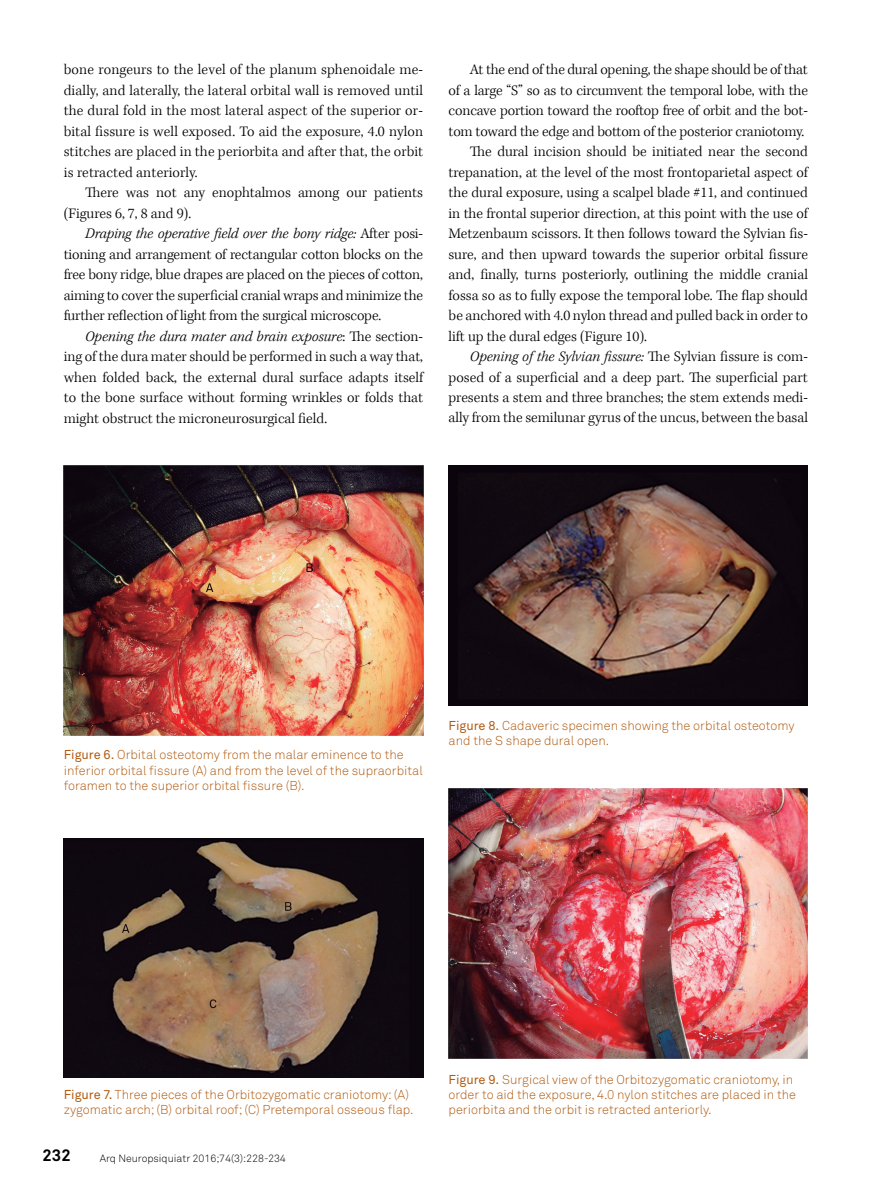
<style>
.page{position:relative;width:893px;height:1191px;background:#fff}
.page>*{position:absolute;margin:0;border:0;box-sizing:border-box;transform-origin:0 0}
.t1{font:700 16.5px "Akkurat Pro";color:#000}
.t2{font:300 15px/20.4px "Kepler Std";color:#000;text-align:justify}
.t3{font:italic 300 15px "Kepler Std";color:#000}
.t4{font:12.75px/15.3px "Akkurat Light Pro";color:#b15c12}
.t5{font:10.5px "Akkurat Light Pro";color:#000}
.s1{font-style:italic}
.s2{font-style:normal}
.s3{font-family:"Akkurat Pro"}
</style>
<div class="page">
<img style="left:64px;top:466px;width:359px;height:269px">
<img style="left:64px;top:838px;width:359px;height:239px">
<img style="left:449px;top:466px;width:359px;height:240px">
<img style="left:449px;top:788px;width:359px;height:270px">
<p class="t2" style="left:64px;top:60px;width:361px">bone rongeurs to the level of the planum sphenoidale me&shy;dially, and laterally, the lateral orbital wall is removed until the dural fold in the most lateral aspect of the superior or&shy;bital fissure is well exposed. To aid the exposure, 4.0 nylon stitches are placed in the periorbita and after that, the orbit is retracted anteriorly.</p>
<p class="t2" style="left:64px;top:183px;width:361px;text-indent:21px">There was not any enophtalmos among our patients (Figures 6, 7, 8 and 9).</p>
<p class="t2" style="left:64px;top:224px;width:361px;text-indent:21px"><span class="s1">Draping the operative field over the bony ridge:</span> After posi&shy;tioning and arrangement of rectangular cotton blocks on the free bony ridge, blue drapes are placed on the pieces of cotton, aiming to cover the superficial cranial wraps and minimize the further reflection of light from the surgical microscope.</p>
<p class="t2" style="left:64px;top:326px;width:361px;text-indent:21px"><span class="s1">Opening the dura mater and brain exposure</span>: The section&shy;ing of the dura mater should be performed in such a way that, when folded back, the external dural surface adapts itself to the bone surface without forming wrinkles or folds that might obstruct the microneurosurgical field.</p>
<p class="t2" style="left:470px;top:60px;width:340px">At the end of the dural opening, the shape should be of that</p>
<p class="t2" style="left:449px;top:80px;width:361px">of a large “S” so as to circumvent the temporal lobe, with the</p>
<p class="t2" style="left:449px;top:101px;width:361px">concave portion toward the rooftop free of orbit and the bot-</p>
<p class="t2" style="left:449px;top:121px;width:357px">tom toward the edge and bottom of the posterior craniotomy.</p>
<p class="t2" style="left:470px;top:142px;width:340px">The dural incision should be initiated near the second</p>
<p class="t2" style="left:449px;top:162px;width:361px">trepanation, at the level of the most frontoparietal aspect of</p>
<p class="t2" style="left:449px;top:183px;width:361px">the dural exposure, using a scalpel blade #11, and continued</p>
<p class="t2" style="left:449px;top:203px;width:361px">in the frontal superior direction, at this point with the use of</p>
<p class="t2" style="left:449px;top:224px;width:361px">Metzenbaum scissors. It then follows toward the Sylvian fis-</p>
<p class="t2" style="left:449px;top:244px;width:361px">sure, and then upward towards the superior orbital fissure</p>
<p class="t2" style="left:449px;top:265px;width:361px">and, finally, turns posteriorly, outlining the middle cranial</p>
<p class="t2" style="left:449px;top:285px;width:361px">fossa so as to fully expose the temporal lobe. The flap should</p>
<p class="t2" style="left:449px;top:306px;width:361px">be anchored with 4.0 nylon thread and pulled back in order to</p>
<p class="t2" style="left:449px;top:326px;width:200px">lift up the dural edges (Figure 10).</p>
<p class="t3" style="left:470px;top:348px;width:340px">Opening of the Sylvian fissure: <span class="s2">The Sylvian fissure is com-</span></p>
<p class="t2" style="left:449px;top:367px;width:361px">posed of a superficial and a deep part. The superficial part</p>
<p class="t2" style="left:449px;top:388px;width:361px">presents a stem and three branches; the stem extends medi-</p>
<p class="t2" style="left:449px;top:408px;width:361px">ally from the semilunar gyrus of the uncus, between the basal</p>
<p class="t4" style="left:64px;top:747px;width:361px"><span class="s3">Figure 6.</span> Orbital osteotomy from the malar eminence to the inferior orbital fissure (A) and from the level of the supraorbital foramen to the superior orbital fissure (B).</p>
<p class="t4" style="left:449px;top:717px;width:347px"><span class="s3">Figure 8.</span> Cadaveric specimen showing the orbital osteotomy and the S shape dural open.</p>
<p class="t4" style="left:64px;top:1087px;width:351px"><span class="s3">Figure 7.</span> Three pieces of the Orbitozygomatic craniotomy: (A) zygomatic arch; (B) orbital roof; (C) Pretemporal osseous flap.</p>
<p class="t1" style="left:43px;top:1145px;width:30px">232</p>
<p class="t5" style="left:100px;top:1151px;width:188px">Arq Neuropsiquiatr 2016;74(3):228-234</p>
<p class="t4" style="left:449px;top:1072px;width:349px"><span class="s3">Figure 9.</span> Surgical view of the Orbitozygomatic craniotomy, in order to aid the exposure, 4.0 nylon stitches are placed in the periorbita and the orbit is retracted anteriorly.</p>
</div>
